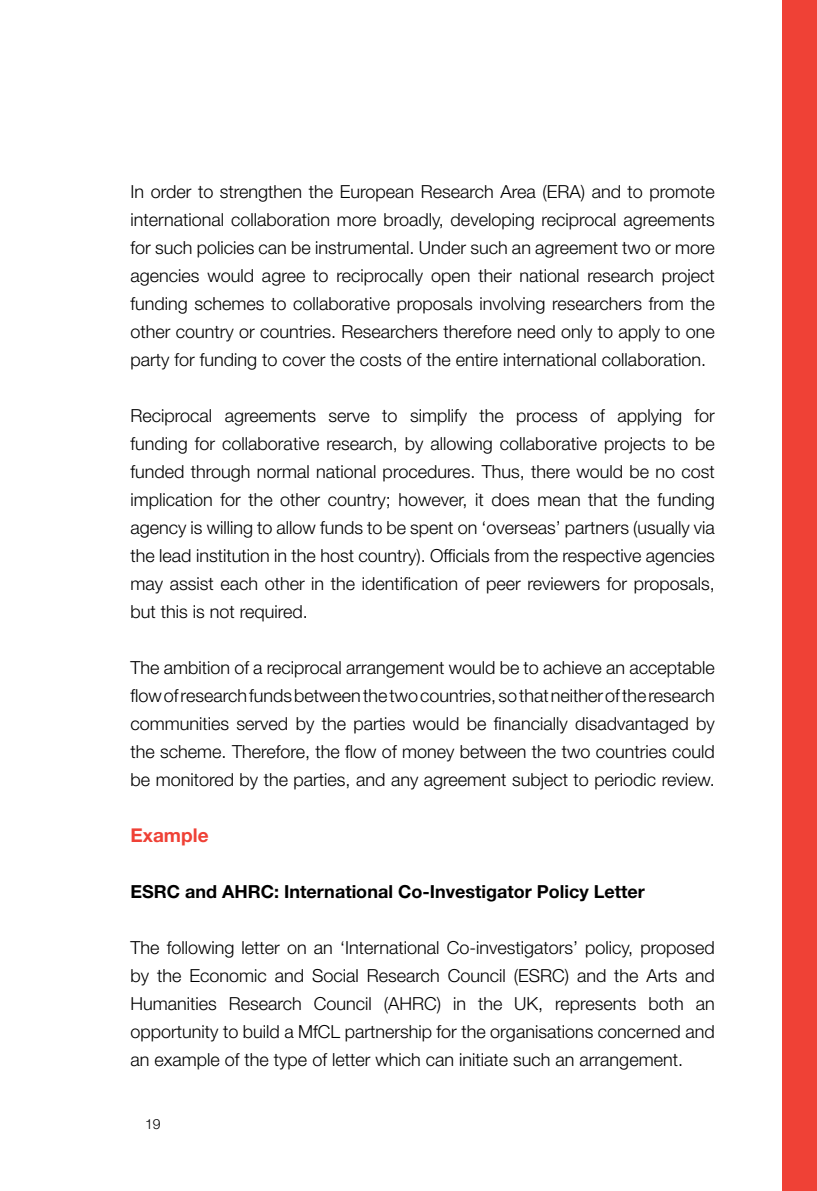
<style>
.page{position:relative;width:817px;height:1191px;background:#fff}
.page>*{position:absolute;margin:0;border:0;box-sizing:border-box;transform-origin:0 0}
.t1{font:700 19px "Helvetica Neue LT Std";color:#ef4136}
.t2{font:300 18px/28px "Helvetica Neue LT Std";color:#000;text-align:justify}
.t3{font:700 18px "Helvetica Neue LT Std";color:#000}
.t4{font:300 14px "Helvetica Neue LT Std";color:#000}
</style>
<div class="page">
<div style="left:782px;top:0;width:34px;height:1191px;background:#ef4136"></div>
<p class="t2" style="left:130px;top:177px;width:586px">In order to strengthen the European Research Area (ERA) and to promote international collaboration more broadly, developing reciprocal agreements for such policies can be instrumental. Under such an agreement two or more agencies would agree to reciprocally open their national research project funding schemes to collaborative proposals involving researchers from the other country or countries. Researchers therefore need only to apply to one party for funding to cover the costs of the entire international collaboration.</p>
<p class="t2" style="left:130px;top:401px;width:585px">Reciprocal agreements serve to simplify the process of applying for funding for collaborative research, by allowing collaborative projects to be funded through normal national procedures. Thus, there would be no cost implication for the other country; however, it does mean that the funding agency is willing to allow funds to be spent on ‘overseas’ partners (usually via the lead institution in the host country). Officials from the respective agencies may assist each other in the identification of peer reviewers for proposals, but this is not required.</p>
<p class="t2" style="left:130px;top:653px;width:585px">The ambition of a reciprocal arrangement would be to achieve an acceptable flow of research funds between the two countries, so that neither of the research communities served by the parties would be financially disadvantaged by the scheme. Therefore, the flow of money between the two countries could be monitored by the parties, and any agreement subject to periodic review.</p>
<p class="t1" style="left:130px;top:823px;width:80px">Example</p>
<p class="t3" style="left:130px;top:880px;width:515px">ESRC and AHRC: International Co-Investigator Policy Letter</p>
<p class="t2" style="left:130px;top:933px;width:585px">The following letter on an ‘International Co-investigators’ policy, proposed by the Economic and Social Research Council (ESRC) and the Arts and Humanities Research Council (AHRC) in the UK, represents both an opportunity to build a MfCL partnership for the organisations concerned and an example of the type of letter which can initiate such an arrangement.</p>
<p class="t4" style="left:145px;top:1115px;width:17px">19</p>
</div>
